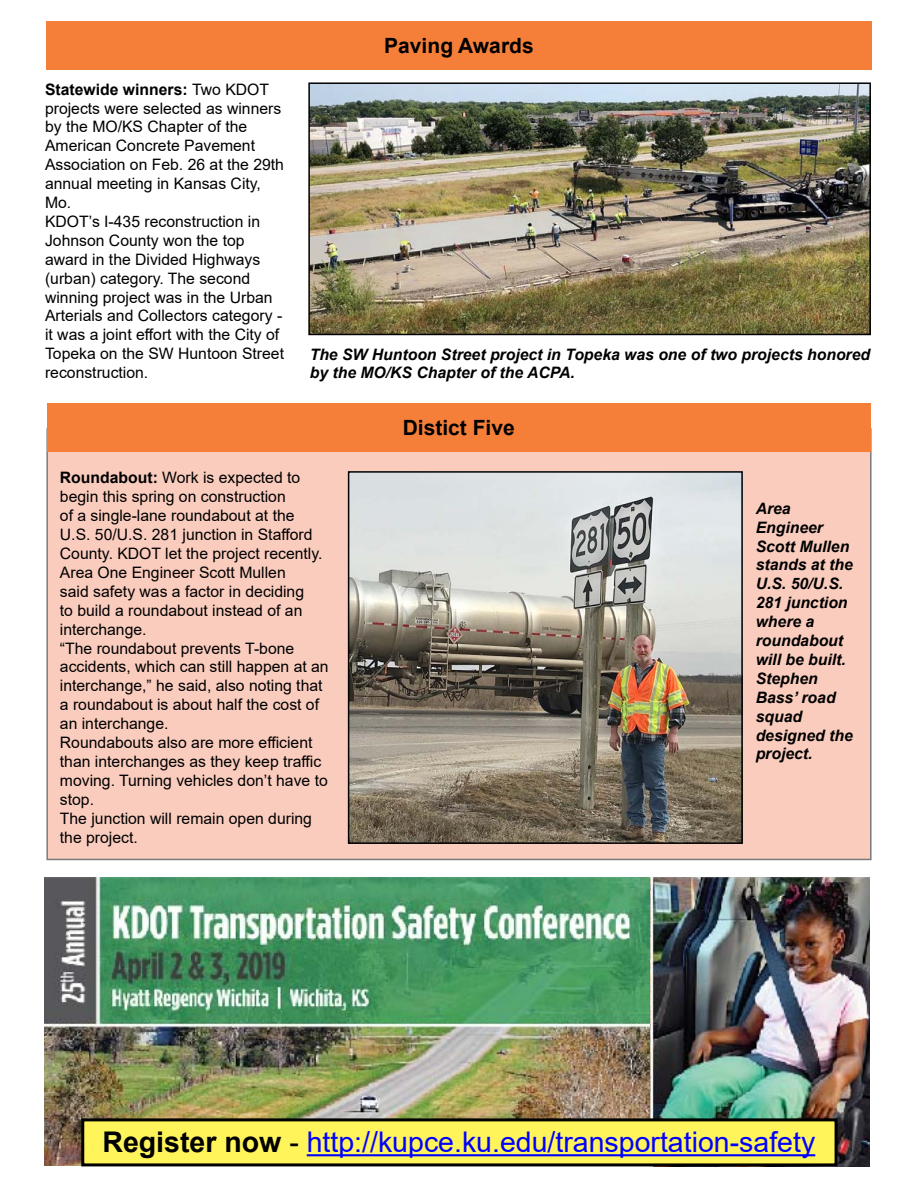
<style>
.page{position:relative;width:918px;height:1188px;background:#fff}
.page>*{position:absolute;margin:0;border:0;box-sizing:border-box;transform-origin:0 0}
.t1{font:28.5px "Arial";color:#00f}
.t2{font:700 21px "Arial";color:#000}
.t3{font:15.75px/18.9px "Arial";color:#000}
.t4{font:italic 700 15.75px/18.9px "Arial";color:#000}
.s1{font-weight:700}
.s2{font-weight:700;color:#000}
.s3{color:#000}
</style>
<div class="page">
<div style="left:47px;top:429px;width:824px;height:430px;background:#faccbe"></div>
<img style="left:45px;top:877px;width:606px;height:289px">
<img style="left:651px;top:877px;width:219px;height:289px">
<div style="left:83px;top:1120px;width:753px;height:45px;background:#fff45a"></div>
<div style="left:81px;top:1118px;width:757px;height:48px;border:3px solid #000"></div>
<hr style="left:307px;top:1154px;width:508px;height:2px;background:#00f">
<div style="left:46px;top:21px;width:826px;height:48px;background:#f57f38"></div>
<img style="left:311px;top:85px;width:557px;height:247px">
<div style="left:308px;top:82px;width:563px;height:253px;border:2px solid #000"></div>
<div style="left:47px;top:403px;width:824px;height:48px;background:#f57f38"></div>
<img style="left:351px;top:474px;width:389px;height:367px">
<div style="left:348px;top:471px;width:395px;height:373px;border:2px solid #000"></div>
<h2 class="t2" style="left:384px;top:31px;width:151px">Paving Awards</h2>
<p class="t3" style="left:45px;top:80px;width:241px"><span class="s1">Statewide winners:</span> Two KDOT projects were selected as winners by the MO/KS Chapter of the<br>American Concrete Pavement<br>Association on Feb. 26 at the 29th annual meeting in Kansas City,<br>Mo.<br>KDOT’s I-435 reconstruction in<br>Johnson County won the top award in the Divided Highways (urban) category. The second winning project was in the Urban<br>Arterials and Collectors category - it was a joint effort with the City of<br>Topeka on the SW Huntoon Street reconstruction.</p>
<p class="t4" style="left:310px;top:345px;width:562px">The SW Huntoon Street project in Topeka was one of two projects honored by the MO/KS Chapter of the ACPA.</p>
<h2 class="t2" style="left:403px;top:413px;width:114px">Distict Five</h2>
<p class="t3" style="left:60px;top:468px;width:270px"><span class="s1">Roundabout:</span> Work is expected to begin this spring on construction<br>of a single-lane roundabout at the<br>U.S. 50/U.S. 281 junction in Stafford<br>County. KDOT let the project recently.<br>Area One Engineer Scott Mullen<br>said safety was a factor in deciding<br>to build a roundabout instead of an interchange.<br>“The roundabout prevents T-bone accidents, which can still happen at an interchange,” he said, also noting that a roundabout is about half the cost of an interchange.<br>Roundabouts also are more efficient than interchanges as they keep traffic moving. Turning vehicles don’t have to stop.<br>The junction will remain open during the project.</p>
<p class="t4" style="left:756px;top:499px;width:99px">Area<br>Engineer<br>Scott Mullen stands at the<br>U.S. 50/U.S.<br>281 junction where a roundabout will be built.<br>Stephen<br>Bass’ road squad designed the project.</p>
<h1 class="t1" style="left:102px;top:1123px;width:714px"><span class="s2">Register now</span> <span class="s3">-</span> http://kupce.ku.edu/transportation-safety</h1>
</div>
